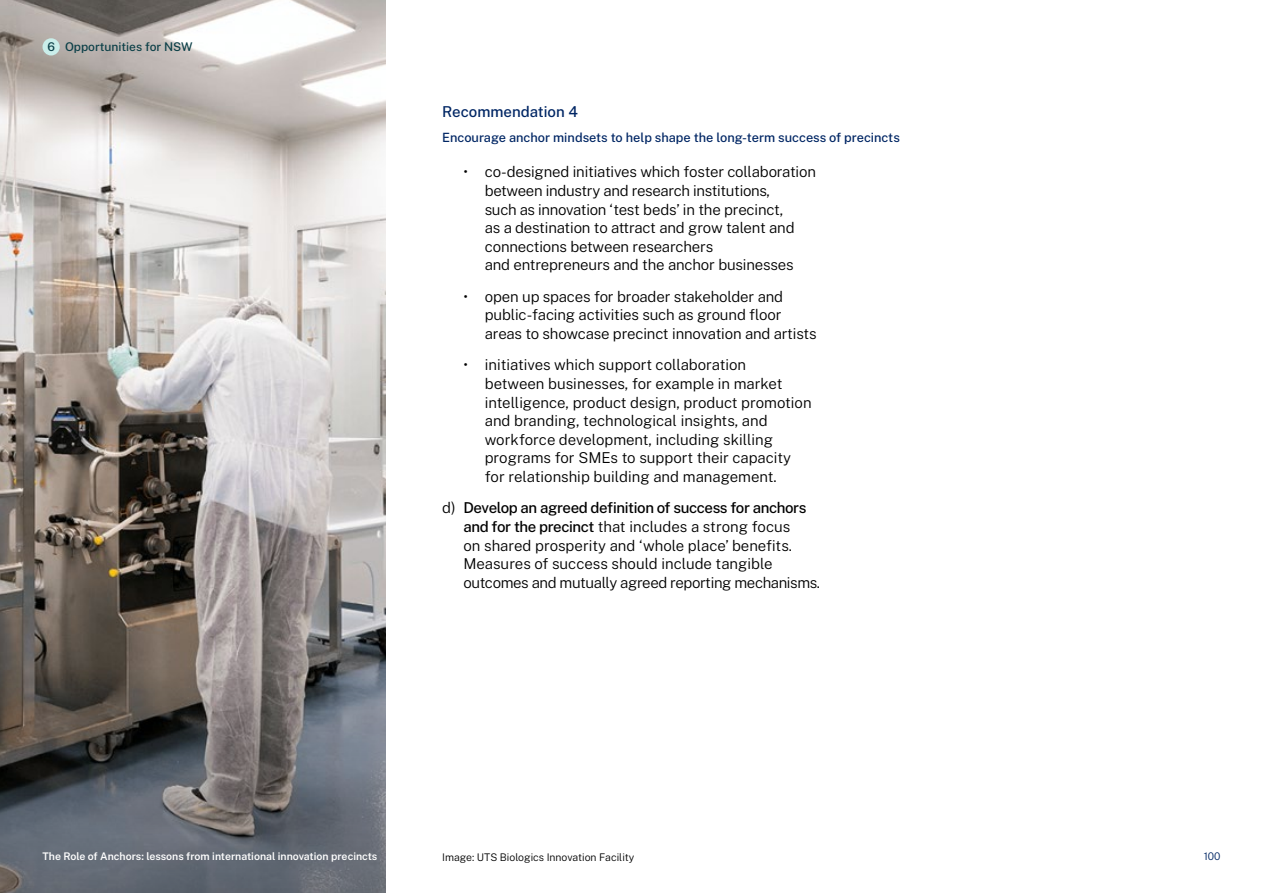
<style>
.page{position:relative;width:1263px;height:893px;background:#fff}
.page>*{position:absolute;margin:0;border:0;box-sizing:border-box;transform-origin:0 0}
.t1{font:300 15px/18.6px "Public Sans";letter-spacing:-.01em;color:#000}
.t2{font:500 15px "Public Sans";color:#002664}
.t3{font:500 12.75px "Public Sans";color:#002664}
.t4{font:500 12px "Public Sans";color:#0b3f47}
.t5{font:600 10.5px "Public Sans";color:#fff}
.t6{font:300 10.5px "Public Sans";color:#000}
.t7{font:300 10.5px "Public Sans";color:#002664}
.s1{font-weight:500}
</style>
<div class="page">
<img style="left:0;top:0;width:386px;height:667px">
<svg style="left:0;top:667px;width:386px;height:226px;background:#606166"></svg>
<div style="left:43px;top:38px;width:17px;height:17px;background:#caeeea;border-radius:50%"></div>
<p class="t4" style="left:47px;top:39px;width:147px">6 Opportunities for NSW</p>
<p class="t2" style="left:442px;top:102px;width:137px">Recommendation 4</p>
<p class="t3" style="left:442px;top:129px;width:459px">Encourage anchor mindsets to help shape the long-term success of precincts</p>
<p class="t1" style="left:485px;top:162px;width:333px;text-indent:-21px">• co-designed initiatives which foster collaboration between industry and research institutions,<br>such as innovation ‘test beds’ in the precinct,<br>as a destination to attract and grow talent and connections between researchers<br>and entrepreneurs and the anchor businesses</p>
<p class="t1" style="left:485px;top:287px;width:333px;text-indent:-21px">• open up spaces for broader stakeholder and public-facing activities such as ground floor areas to showcase precinct innovation and artists</p>
<p class="t1" style="left:485px;top:355px;width:328px;text-indent:-21px">• initiatives which support collaboration<br>between businesses, for example in market intelligence, product design, product promotion and branding, technological insights, and workforce development, including skilling programs for SMEs to support their capacity for relationship building and management.</p>
<p class="t1" style="left:463px;top:498px;width:358px;text-indent:-21px">d) <span class="s1">Develop an agreed definition of success for anchors and for the precinct</span> that includes a strong focus<br>on shared prosperity and ‘whole place’ benefits.<br>Measures of success should include tangible outcomes and mutually agreed reporting mechanisms.</p>
<p class="t5" style="left:43px;top:850px;width:336px">The Role of Anchors: lessons from international innovation precincts</p>
<p class="t6" style="left:442px;top:850px;width:194px">Image: UTS Biologics Innovation Facility</p>
<p class="t7" style="left:1204px;top:850px;width:18px">100</p>
</div>
